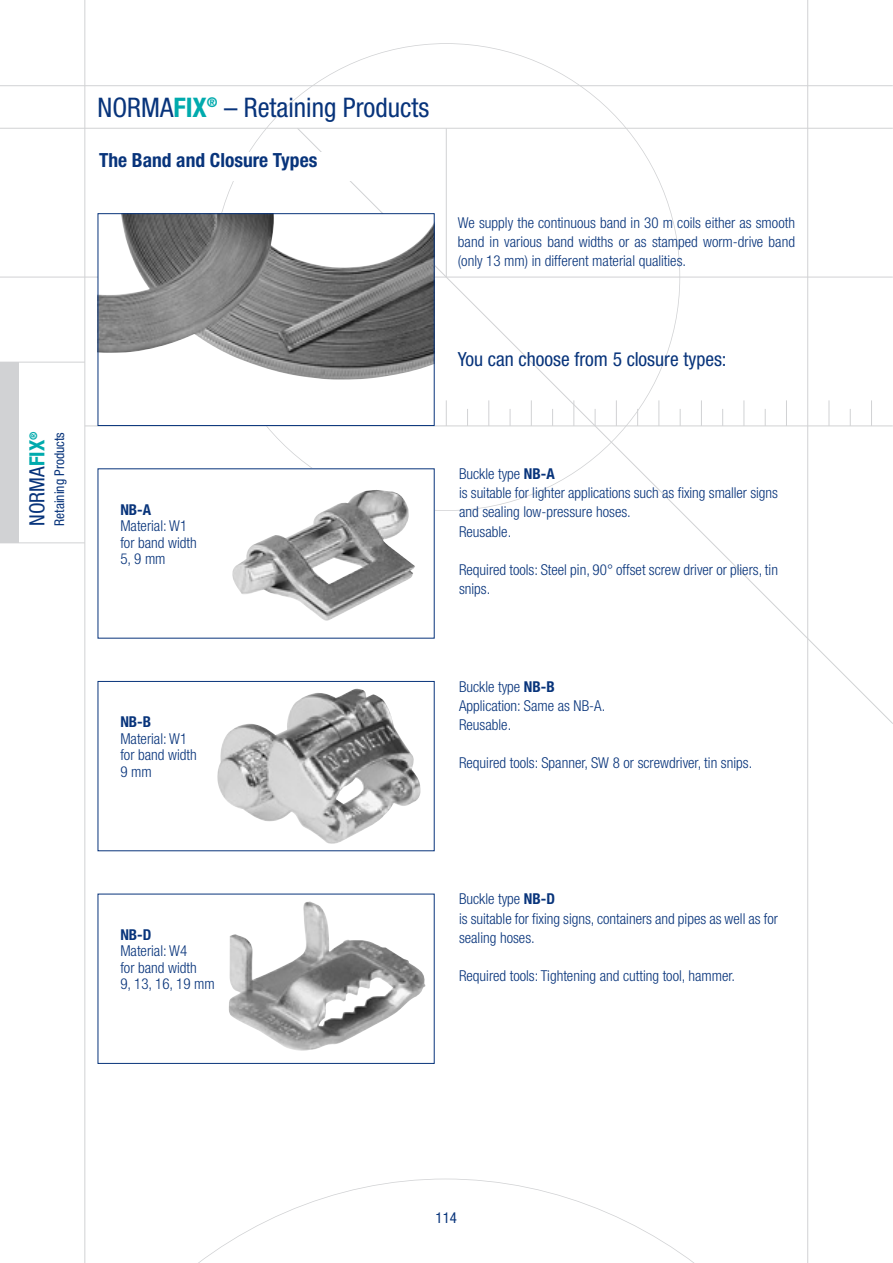
<style>
.page{position:relative;width:893px;height:1263px;background:#fff}
.page>*{position:absolute;margin:0;border:0;box-sizing:border-box;transform-origin:0 0}
.t1{font:condensed 27px "Helvetica Neue LT";color:#08347b}
.t2{font:condensed 21px "Helvetica Neue LT";color:#08347b}
.t3{font:condensed 19.5px "Helvetica Neue LT";color:#08347b}
.t4{font:700 condensed 19.5px "Helvetica Neue LT";color:#08347b}
.t5{font:300 condensed 15px/19.2px "Helvetica Neue LT";color:#08347b}
.t6{font:700 condensed 15px "Helvetica Neue LT";color:#08347b}
.t7{font:condensed 15px "Helvetica Neue LT";color:#08347b}
.t8{font:condensed 13.5px "Helvetica Neue LT";color:#08347b}
.s1{font-weight:700;color:#00aaad}
.s2{font-weight:700}
</style>
<div class="page">
<svg style="left:198px;top:1178px;width:496px;height:85px"></svg>
<hr style="left:84px;top:1px;width:1px;height:1262px;background:#d1d2d4">
<hr style="left:807px;top:1px;width:1px;height:1262px;background:#d1d2d4">
<hr style="left:0;top:277px;width:893px;height:1px;background:#d1d2d4">
<hr style="left:85px;top:425px;width:808px;height:1px;background:#d1d2d4">
<svg style="left:296px;top:127px;width:597px;height:598px"></svg>
<svg style="left:467px;top:409px;width:1px;height:17px"></svg>
<svg style="left:488px;top:400px;width:1px;height:26px"></svg>
<svg style="left:446px;top:400px;width:1px;height:26px"></svg>
<svg style="left:510px;top:409px;width:1px;height:17px"></svg>
<svg style="left:531px;top:400px;width:1px;height:26px"></svg>
<svg style="left:552px;top:409px;width:1px;height:17px"></svg>
<svg style="left:573px;top:400px;width:1px;height:26px"></svg>
<svg style="left:595px;top:409px;width:1px;height:17px"></svg>
<svg style="left:616px;top:400px;width:1px;height:26px"></svg>
<svg style="left:637px;top:409px;width:1px;height:17px"></svg>
<svg style="left:658px;top:400px;width:1px;height:26px"></svg>
<svg style="left:680px;top:409px;width:1px;height:17px"></svg>
<svg style="left:701px;top:400px;width:1px;height:26px"></svg>
<svg style="left:722px;top:409px;width:1px;height:17px"></svg>
<svg style="left:744px;top:400px;width:1px;height:26px"></svg>
<svg style="left:765px;top:409px;width:1px;height:17px"></svg>
<svg style="left:786px;top:400px;width:1px;height:26px"></svg>
<svg style="left:829px;top:400px;width:1px;height:26px"></svg>
<svg style="left:850px;top:409px;width:1px;height:17px"></svg>
<svg style="left:871px;top:400px;width:1px;height:26px"></svg>
<hr style="left:0;top:85px;width:893px;height:1px;background:#d1d2d4">
<hr style="left:0;top:128px;width:893px;height:1px;background:#d1d2d4">
<div style="left:0;top:362px;width:19px;height:181px;background:#d1d2d4"></div>
<hr style="left:0;top:542px;width:85px;height:1px;background:#d1d2d4">
<hr style="left:0;top:362px;width:85px;height:1px;background:#d1d2d4">
<div style="left:98px;top:152px;width:337px;height:28px;background:#fff"></div>
<div style="left:98px;top:681px;width:336px;height:170px;background:#fff"></div>
<img style="left:217px;top:689px;width:204px;height:155px">
<div style="left:98px;top:681px;width:337px;height:170px;border:1px solid #08347b"></div>
<div style="left:98px;top:469px;width:336px;height:169px;background:#fff"></div>
<img style="left:232px;top:490px;width:183px;height:131px">
<div style="left:98px;top:214px;width:336px;height:211px;background:#fff"></div>
<img style="left:100px;top:215px;width:333px;height:165px">
<div style="left:98px;top:213px;width:337px;height:213px;border:1px solid #08347b"></div>
<img style="left:229px;top:901px;width:196px;height:150px">
<div style="left:98px;top:894px;width:337px;height:170px;border:1px solid #08347b"></div>
<h1 class="t1" style="left:98px;top:97px;width:333px">NORMA<span class="s1">FIX</span><sup>®</sup> – Retaining Products</h1>
<h3 class="t4" style="left:99px;top:153px;width:220px">The Band and Closure Types</h3>
<p class="t5" style="left:458px;top:214px;width:338px;text-align:justify">We supply the continuous band in 30 m coils either as smooth band in various band widths or as stamped worm-drive band (only 13 mm) in different material qualities.</p>
<h2 class="t2" style="left:30px;top:526px;width:96px;rotate:-90deg">NORMA<span class="s1">FIX</span><sup>®</sup></h2>
<p class="t8" style="left:54px;top:526px;width:95px;rotate:-90deg">Retaining Products</p>
<p class="t6" style="left:120px;top:504px;width:32px">NB-A</p>
<p class="t5" style="left:120px;top:519px;width:78px;line-height:16.5px">Material: W1 for band width<br>5, 9 mm</p>
<h3 class="t3" style="left:458px;top:351px;width:270px">You can choose from 5 closure types:</h3>
<p class="t5" style="left:459px;top:465px;width:320px">Buckle type <span class="s2">NB-A<br></span>is suitable for lighter applications such as fixing smaller signs and sealing low-pressure hoses.<br>Reusable.</p>
<p class="t5" style="left:459px;top:561px;width:320px">Required tools: Steel pin, 90° offset screw driver or pliers, tin snips.</p>
<p class="t6" style="left:120px;top:716px;width:32px">NB-B</p>
<p class="t5" style="left:120px;top:731px;width:78px;line-height:16.5px">Material: W1 for band width<br>9 mm</p>
<p class="t5" style="left:459px;top:678px;width:148px">Buckle type <span class="s2">NB-B<br></span>Application: Same as NB-A.<br>Reusable.</p>
<p class="t5" style="left:459px;top:755px;width:295px">Required tools: Spanner, SW 8 or screwdriver, tin snips.</p>
<p class="t6" style="left:120px;top:929px;width:33px">NB-D</p>
<p class="t5" style="left:120px;top:944px;width:96px;line-height:16.5px">Material: W4<br>for band width<br>9, 13, 16, 19 mm</p>
<p class="t5" style="left:459px;top:891px;width:320px">Buckle type <span class="s2">NB-D<br></span>is suitable for fixing signs, containers and pipes as well as for sealing hoses.</p>
<p class="t5" style="left:459px;top:967px;width:278px">Required tools: Tightening and cutting tool, hammer.</p>
<p class="t7" style="left:436px;top:1212px;width:23px">114</p>
</div>
